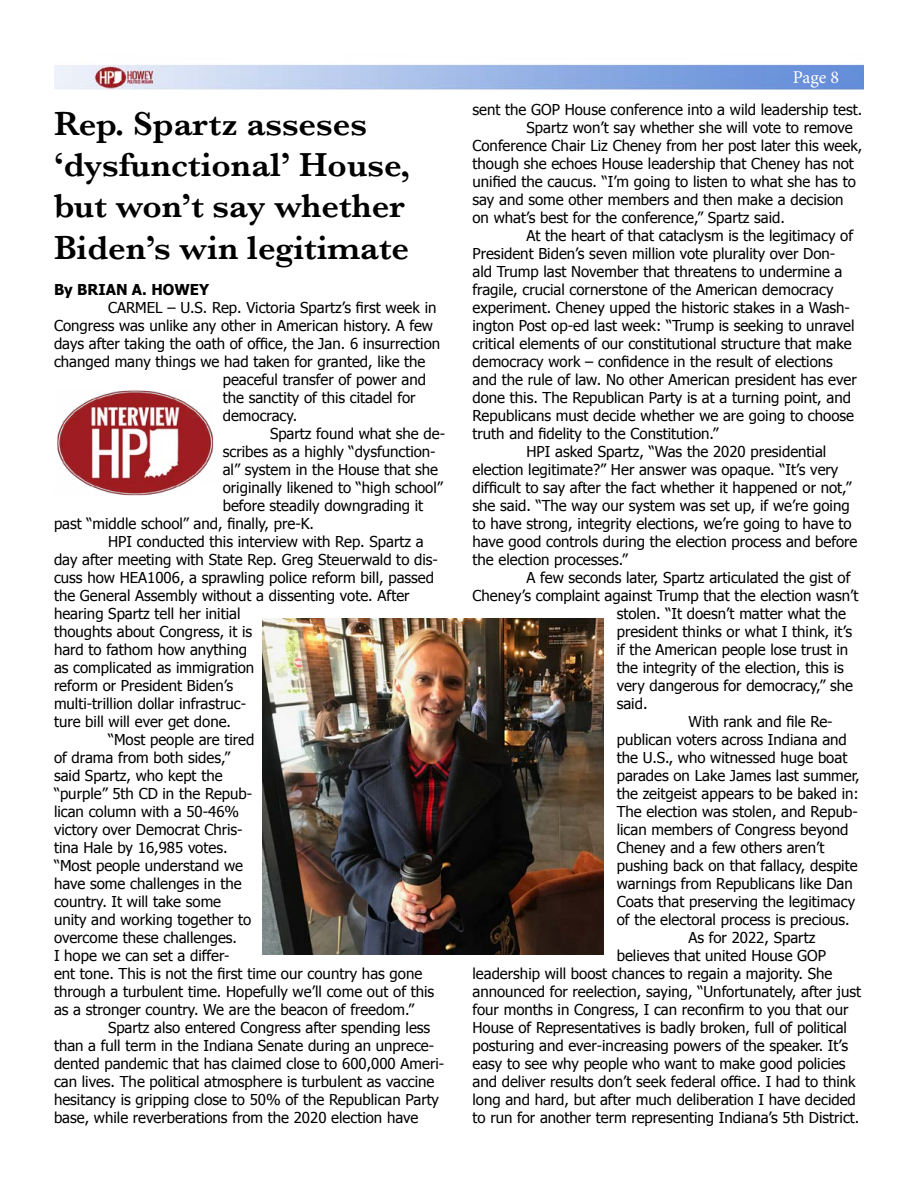
<style>
.page{position:relative;width:918px;height:1188px;background:#fff}
.page>*{position:absolute;margin:0;border:0;box-sizing:border-box;transform-origin:0 0}
.t1{font:600 34.5px/41.4px "Baskerville";color:#000}
.t2{font:18px "Minion Pro";color:#fff}
.t3{font:15px "Tahoma";color:#000}
.t4{font:700 15px "Tahoma";color:#000}
</style>
<div class="page">
<img style="left:54px;top:64px;width:810px;height:26px">
<img style="left:57px;top:390px;width:157px;height:106px">
<img style="left:263px;top:619px;width:340px;height:335px">
<h1 class="t1" style="left:54px;top:102px;width:358px">Rep. Spartz asseses ‘dysfunctional’ House, but won’t say whether<br>Biden’s win legitimate</h1>
<p class="t4" style="left:54px;top:279px;width:157px">By BRIAN A. HOWEY</p>
<p class="t3" style="left:108px;top:297px;width:330px">CARMEL – U.S. Rep. Victoria Spartz’s first week in</p>
<p class="t3" style="left:54px;top:315px;width:381px">Congress was unlike any other in American history. A few</p>
<p class="t3" style="left:54px;top:333px;width:388px">days after taking the oath of office, the Jan. 6 insurrection</p>
<p class="t3" style="left:54px;top:351px;width:373px">changed many things we had taken for granted, like the</p>
<p class="t3" style="left:223px;top:369px;width:205px">peaceful transfer of power and</p>
<p class="t3" style="left:223px;top:387px;width:194px">the sanctity of this citadel for</p>
<p class="t3" style="left:223px;top:405px;width:76px">democracy.</p>
<p class="t3" style="left:270px;top:423px;width:177px">Spartz found what she de-</p>
<p class="t3" style="left:223px;top:441px;width:215px">scribes as a highly “dysfunction-</p>
<p class="t3" style="left:223px;top:459px;width:217px">al” system in the House that she</p>
<p class="t3" style="left:223px;top:477px;width:222px">originally likened to “high school”</p>
<p class="t3" style="left:223px;top:495px;width:202px">before steadily downgrading it</p>
<p class="t3" style="left:54px;top:513px;width:262px">past “middle school” and, finally, pre-K.</p>
<p class="t3" style="left:108px;top:531px;width:317px">HPI conducted this interview with Rep. Spartz a</p>
<p class="t3" style="left:54px;top:549px;width:386px">day after meeting with State Rep. Greg Steuerwald to dis-</p>
<p class="t3" style="left:54px;top:567px;width:382px">cuss how HEA1006, a sprawling police reform bill, passed</p>
<p class="t3" style="left:54px;top:585px;width:357px">the General Assembly without a dissenting vote. After</p>
<p class="t3" style="left:54px;top:603px;width:188px">hearing Spartz tell her initial</p>
<p class="t3" style="left:54px;top:621px;width:200px">thoughts about Congress, it is</p>
<p class="t3" style="left:54px;top:639px;width:195px">hard to fathom how anything</p>
<p class="t3" style="left:54px;top:657px;width:202px">as complicated as immigration</p>
<p class="t3" style="left:54px;top:675px;width:181px">reform or President Biden’s</p>
<p class="t3" style="left:54px;top:693px;width:194px">multi-trillion dollar infrastruc-</p>
<p class="t3" style="left:54px;top:711px;width:179px">ture bill will ever get done.</p>
<p class="t3" style="left:108px;top:729px;width:148px">“Most people are tired</p>
<p class="t3" style="left:54px;top:747px;width:178px">of drama from both sides,”</p>
<p class="t3" style="left:54px;top:765px;width:170px">said Spartz, who kept the</p>
<p class="t3" style="left:54px;top:783px;width:200px">“purple” 5th CD in the Repub-</p>
<p class="t3" style="left:54px;top:801px;width:187px">lican column with a 50-46%</p>
<p class="t3" style="left:54px;top:819px;width:190px">victory over Democrat Chris-</p>
<p class="t3" style="left:54px;top:837px;width:175px">tina Hale by 16,985 votes.</p>
<p class="t3" style="left:54px;top:855px;width:191px">“Most people understand we</p>
<p class="t3" style="left:54px;top:873px;width:189px">have some challenges in the</p>
<p class="t3" style="left:54px;top:891px;width:169px">country. It will take some</p>
<p class="t3" style="left:54px;top:909px;width:199px">unity and working together to</p>
<p class="t3" style="left:54px;top:927px;width:185px">overcome these challenges.</p>
<p class="t3" style="left:54px;top:945px;width:177px">I hope we can set a differ-</p>
<p class="t3" style="left:54px;top:963px;width:370px">ent tone. This is not the first time our country has gone</p>
<p class="t3" style="left:54px;top:981px;width:382px">through a turbulent time. Hopefully we’ll come out of this</p>
<p class="t3" style="left:54px;top:999px;width:362px">as a stronger country. We are the beacon of freedom.”</p>
<p class="t3" style="left:108px;top:1017px;width:324px">Spartz also entered Congress after spending less</p>
<p class="t3" style="left:54px;top:1035px;width:382px">than a full term in the Indiana Senate during an unprece-</p>
<p class="t3" style="left:54px;top:1053px;width:392px">dented pandemic that has claimed close to 600,000 Ameri-</p>
<p class="t3" style="left:54px;top:1071px;width:382px">can lives. The political atmosphere is turbulent as vaccine</p>
<p class="t3" style="left:54px;top:1089px;width:387px">hesitancy is gripping close to 50% of the Republican Party</p>
<p class="t3" style="left:54px;top:1107px;width:366px">base, while reverberations from the 2020 election have</p>
<p class="t2" style="left:793px;top:65px;width:48px">Page 8</p>
<p class="t3" style="left:472px;top:100px;width:391px">sent the GOP House conference into a wild leadership test.</p>
<p class="t3" style="left:527px;top:118px;width:328px">Spartz won’t say whether she will vote to remove</p>
<p class="t3" style="left:472px;top:136px;width:391px">Conference Chair Liz Cheney from her post later this week,</p>
<p class="t3" style="left:472px;top:154px;width:383px">though she echoes House leadership that Cheney has not</p>
<p class="t3" style="left:472px;top:172px;width:385px">unified the caucus. “I’m going to listen to what she has to</p>
<p class="t3" style="left:472px;top:190px;width:373px">say and some other members and then make a decision</p>
<p class="t3" style="left:472px;top:208px;width:314px">on what’s best for the conference,” Spartz said.</p>
<p class="t3" style="left:527px;top:226px;width:328px">At the heart of that cataclysm is the legitimacy of</p>
<p class="t3" style="left:472px;top:244px;width:364px">President Biden’s seven million vote plurality over Don-</p>
<p class="t3" style="left:472px;top:262px;width:372px">ald Trump last November that threatens to undermine a</p>
<p class="t3" style="left:472px;top:280px;width:362px">fragile, crucial cornerstone of the American democracy</p>
<p class="t3" style="left:472px;top:298px;width:379px">experiment. Cheney upped the historic stakes in a Wash-</p>
<p class="t3" style="left:472px;top:316px;width:384px">ington Post op-ed last week: “Trump is seeking to unravel</p>
<p class="t3" style="left:472px;top:334px;width:381px">critical elements of our constitutional structure that make</p>
<p class="t3" style="left:472px;top:352px;width:362px">democracy work – confidence in the result of elections</p>
<p class="t3" style="left:472px;top:370px;width:386px">and the rule of law. No other American president has ever</p>
<p class="t3" style="left:472px;top:388px;width:380px">done this. The Republican Party is at a turning point, and</p>
<p class="t3" style="left:472px;top:406px;width:383px">Republicans must decide whether we are going to choose</p>
<p class="t3" style="left:472px;top:424px;width:248px">truth and fidelity to the Constitution.”</p>
<p class="t3" style="left:527px;top:442px;width:301px">HPI asked Spartz, “Was the 2020 presidential</p>
<p class="t3" style="left:472px;top:460px;width:367px">election legitimate?” Her answer was opaque. “It’s very</p>
<p class="t3" style="left:472px;top:478px;width:380px">difficult to say after the fact whether it happened or not,”</p>
<p class="t3" style="left:472px;top:496px;width:379px">she said. “The way our system was set up, if we’re going</p>
<p class="t3" style="left:472px;top:514px;width:381px">to have strong, integrity elections, we’re going to have to</p>
<p class="t3" style="left:472px;top:532px;width:386px">have good controls during the election process and before</p>
<p class="t3" style="left:472px;top:550px;width:157px">the election processes.”</p>
<p class="t3" style="left:527px;top:568px;width:326px">A few seconds later, Spartz articulated the gist of</p>
<p class="t3" style="left:472px;top:586px;width:388px">Cheney’s complaint against Trump that the election wasn’t</p>
<p class="t3" style="left:617px;top:604px;width:231px">stolen. “It doesn’t matter what the</p>
<p class="t3" style="left:617px;top:622px;width:237px">president thinks or what I think, it’s</p>
<p class="t3" style="left:617px;top:640px;width:233px">if the American people lose trust in</p>
<p class="t3" style="left:617px;top:658px;width:229px">the integrity of the election, this is</p>
<p class="t3" style="left:617px;top:676px;width:238px">very dangerous for democracy,” she</p>
<p class="t3" style="left:617px;top:694px;width:32px">said.</p>
<p class="t3" style="left:688px;top:712px;width:146px">With rank and file Re-</p>
<p class="t3" style="left:617px;top:730px;width:232px">publican voters across Indiana and</p>
<p class="t3" style="left:617px;top:748px;width:232px">the U.S., who witnessed huge boat</p>
<p class="t3" style="left:617px;top:766px;width:244px">parades on Lake James last summer,</p>
<p class="t3" style="left:617px;top:784px;width:244px">the zeitgeist appears to be baked in:</p>
<p class="t3" style="left:617px;top:802px;width:243px">The election was stolen, and Repub-</p>
<p class="t3" style="left:617px;top:820px;width:233px">lican members of Congress beyond</p>
<p class="t3" style="left:617px;top:838px;width:209px">Cheney and a few others aren’t</p>
<p class="t3" style="left:617px;top:856px;width:242px">pushing back on that fallacy, despite</p>
<p class="t3" style="left:617px;top:874px;width:238px">warnings from Republicans like Dan</p>
<p class="t3" style="left:617px;top:892px;width:240px">Coats that preserving the legitimacy</p>
<p class="t3" style="left:617px;top:910px;width:235px">of the electoral process is precious.</p>
<p class="t3" style="left:688px;top:928px;width:128px">As for 2022, Spartz</p>
<p class="t3" style="left:617px;top:946px;width:211px">believes that united House GOP</p>
<p class="t3" style="left:472px;top:964px;width:361px">leadership will boost chances to regain a majority. She</p>
<p class="t3" style="left:472px;top:982px;width:390px">announced for reelection, saying, “Unfortunately, after just</p>
<p class="t3" style="left:472px;top:1000px;width:377px">four months in Congress, I can reconfirm to you that our</p>
<p class="t3" style="left:472px;top:1018px;width:376px">House of Representatives is badly broken, full of political</p>
<p class="t3" style="left:472px;top:1036px;width:377px">posturing and ever-increasing powers of the speaker. It’s</p>
<p class="t3" style="left:472px;top:1054px;width:375px">easy to see why people who want to make good policies</p>
<p class="t3" style="left:472px;top:1072px;width:385px">and deliver results don’t seek federal office. I had to think</p>
<p class="t3" style="left:472px;top:1090px;width:385px">long and hard, but after much deliberation I have decided</p>
<p class="t3" style="left:472px;top:1108px;width:389px">to run for another term representing Indiana’s 5th District.</p>
</div>
